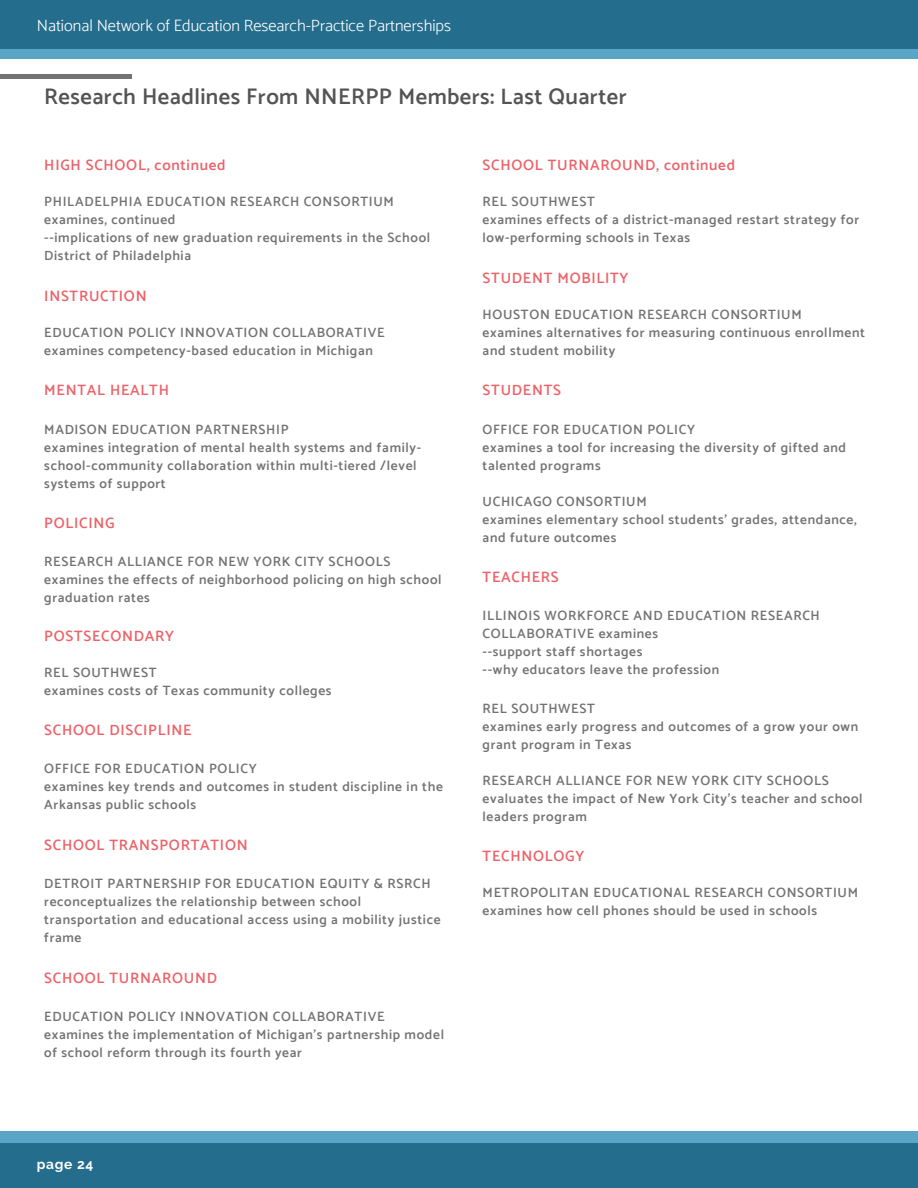
<style>
.page{position:relative;width:918px;height:1188px;background:#fff}
.page>*{position:absolute;margin:0;border:0;box-sizing:border-box;transform-origin:0 0}
.t1{font:600 22.5px "Catamaran";letter-spacing:.02em;color:#545454}
.t2{font:300 16.5px "Catamaran";color:#fff}
.t3{font:600 15px "Catamaran";letter-spacing:.05em;color:#ed636a}
.t4{font:700 13.8px "Raleway";letter-spacing:.05em;color:#fff}
.t5{font:600 13.5px/18px "Catamaran";letter-spacing:.05em;color:#737373}
</style>
<div class="page">
<div style="left:11px;top:1132px;width:907px;height:56px;background:#58a5c6"></div>
<div style="left:0;top:1132px;width:28px;height:56px;background:#58a5c6"></div>
<div style="left:0;top:0;width:918px;height:58px;background:#58a5c6"></div>
<div style="left:0;top:0;width:918px;height:49px;background:#246d8d"></div>
<div style="left:7px;top:1144px;width:911px;height:44px;background:#246d8d"></div>
<div style="left:0;top:1144px;width:25px;height:44px;background:#246d8d"></div>
<hr style="left:0;top:75px;width:132px;height:3px;background:#737373">
<p class="t2" style="left:37px;top:15px;width:416px">National Network of Education Research-Practice Partnerships</p>
<h1 class="t1" style="left:44px;top:83px;width:584px">Research Headlines From NNERPP Members: Last Quarter</h1>
<p class="t3" style="left:44px;top:156px;width:183px">HIGH SCHOOL, continued</p>
<p class="t5" style="left:44px;top:193px;width:387px">PHILADELPHIA EDUCATION RESEARCH CONSORTIUM examines, continued<br>--implications of new graduation requirements in the School District of Philadelphia</p>
<p class="t3" style="left:44px;top:287px;width:104px">INSTRUCTION</p>
<p class="t5" style="left:44px;top:323px;width:342px">EDUCATION POLICY INNOVATION COLLABORATIVE examines competency-based education in Michigan</p>
<p class="t3" style="left:44px;top:381px;width:126px">MENTAL HEALTH</p>
<p class="t5" style="left:44px;top:420px;width:378px">MADISON EDUCATION PARTNERSHIP<br>examines integration of mental health systems and family&shy;school-community collaboration within multi-tiered /level systems of support</p>
<p class="t3" style="left:44px;top:514px;width:72px">POLICING</p>
<p class="t5" style="left:44px;top:553px;width:399px">RESEARCH ALLIANCE FOR NEW YORK CITY SCHOOLS examines the effects of neighborhood policing on high school graduation rates</p>
<p class="t3" style="left:44px;top:627px;width:131px">POSTSECONDARY</p>
<p class="t5" style="left:44px;top:663px;width:289px">REL SOUTHWEST<br>examines costs of Texas community colleges</p>
<p class="t3" style="left:44px;top:721px;width:149px">SCHOOL DISCIPLINE</p>
<p class="t5" style="left:44px;top:760px;width:400px">OFFICE FOR EDUCATION POLICY<br>examines key trends and outcomes in student discipline in the<br>Arkansas public schools</p>
<p class="t3" style="left:44px;top:836px;width:205px">SCHOOL TRANSPORTATION</p>
<p class="t5" style="left:44px;top:874px;width:398px">DETROIT PARTNERSHIP FOR EDUCATION EQUITY &amp; RSRCH reconceptualizes the relationship between school transportation and educational access using a mobility justice frame</p>
<p class="t3" style="left:44px;top:969px;width:174px">SCHOOL TURNAROUND</p>
<p class="t5" style="left:44px;top:1007px;width:401px">EDUCATION POLICY INNOVATION COLLABORATIVE examines the implementation of Michigan’s partnership model of school reform through its fourth year</p>
<p class="t3" style="left:483px;top:156px;width:254px">SCHOOL TURNAROUND, continued</p>
<p class="t5" style="left:483px;top:193px;width:378px">REL SOUTHWEST<br>examines effects of a district-managed restart strategy for low-performing schools in Texas</p>
<p class="t3" style="left:483px;top:269px;width:147px">STUDENT MOBILITY</p>
<p class="t5" style="left:483px;top:305px;width:384px">HOUSTON EDUCATION RESEARCH CONSORTIUM<br>examines alternatives for measuring continuous enrollment and student mobility</p>
<p class="t3" style="left:483px;top:381px;width:80px">STUDENTS</p>
<p class="t5" style="left:483px;top:420px;width:365px">OFFICE FOR EDUCATION POLICY<br>examines a tool for increasing the diversity of gifted and talented programs</p>
<p class="t5" style="left:483px;top:492px;width:376px">UCHICAGO CONSORTIUM<br>examines elementary school students’ grades, attendance, and future outcomes</p>
<p class="t3" style="left:483px;top:568px;width:78px">TEACHERS</p>
<p class="t5" style="left:483px;top:607px;width:339px">ILLINOIS WORKFORCE AND EDUCATION RESEARCH COLLABORATIVE examines<br>--support staff shortages<br>--why educators leave the profession</p>
<p class="t5" style="left:483px;top:699px;width:377px">REL SOUTHWEST<br>examines early progress and outcomes of a grow your own grant program in Texas</p>
<p class="t5" style="left:483px;top:771px;width:381px">RESEARCH ALLIANCE FOR NEW YORK CITY SCHOOLS evaluates the impact of New York City’s teacher and school leaders program</p>
<p class="t3" style="left:483px;top:847px;width:103px">TECHNOLOGY</p>
<p class="t5" style="left:483px;top:883px;width:377px">METROPOLITAN EDUCATIONAL RESEARCH CONSORTIUM examines how cell phones should be used in schools</p>
<p class="t4" style="left:37px;top:1156px;width:58px">page 24</p>
</div>
